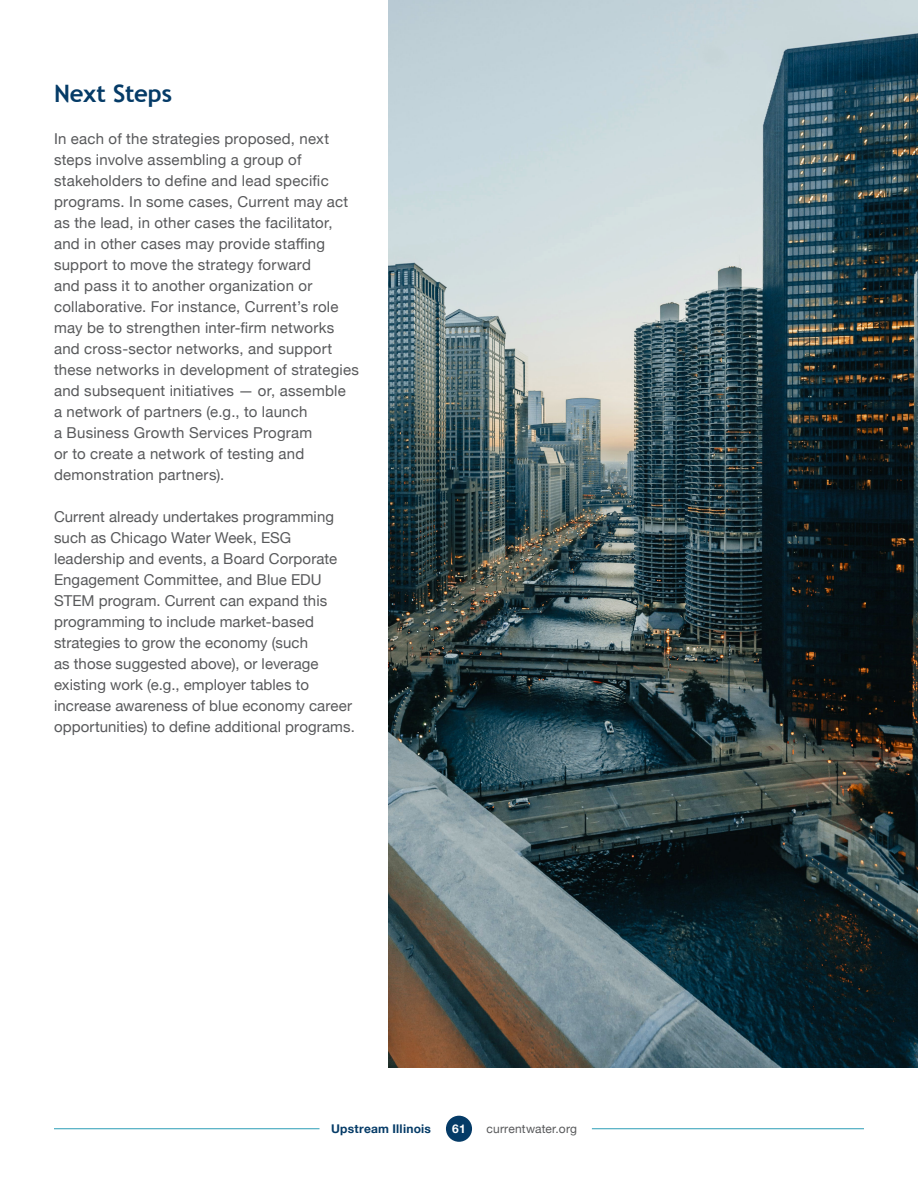
<style>
.page{position:relative;width:918px;height:1188px;background:#fff}
.page>*{position:absolute;margin:0;border:0;box-sizing:border-box;transform-origin:0 0}
.H3-Section_Title_1{font:700 24px "Trebuchet MS";letter-spacing:-.01em;color:#053b67}
.t1{font:15px/21px "Helvetica Neue";letter-spacing:.015em;color:#58595b}
.t2{font:700 12px "Helvetica Neue";letter-spacing:.02em;color:#053b67}
.t3{font:12px "Helvetica Neue";letter-spacing:.015em;color:#58595b}
.t4{font:700 12px "Helvetica Neue";color:#fff}
</style>
<div class="page">
<hr style="left:54px;top:1128px;width:266px;height:1px;background:#2a9db6">
<hr style="left:592px;top:1128px;width:272px;height:1px;background:#2a9db6">
<div style="left:446px;top:1116px;width:26px;height:26px;background:#053b67;border-radius:50%"></div>
<img style="left:389px;top:0;width:529px;height:1068px">
<p class="H3-Section_Title_1" style="left:54px;top:78px;width:120px">Next Steps</p>
<p class="t1" style="left:54px;top:129px;width:307px">In each of the strategies proposed, next steps involve assembling a group of stakeholders to define and lead specific programs. In some cases, Current may act as the lead, in other cases the facilitator, and in other cases may provide staffing support to move the strategy forward<br>and pass it to another organization or collaborative. For instance, Current’s role may be to strengthen inter-firm networks and cross-sector networks, and support these networks in development of strategies and subsequent initiatives — or, assemble<br>a network of partners (e.g., to launch<br>a Business Growth Services Program<br>or to create a network of testing and demonstration partners).</p>
<p class="t1" style="left:54px;top:507px;width:302px">Current already undertakes programming such as Chicago Water Week, ESG leadership and events, a Board Corporate Engagement Committee, and Blue EDU STEM program. Current can expand this programming to include market-based strategies to grow the economy (such<br>as those suggested above), or leverage existing work (e.g., employer tables to increase awareness of blue economy career opportunities) to define additional programs.</p>
<p class="t2" style="left:331px;top:1119px;width:102px">Upstream Illinois</p>
<p class="t4" style="left:452px;top:1119px;width:15px">61</p>
<p class="t3" style="left:487px;top:1120px;width:92px">currentwater.org</p>
</div>
